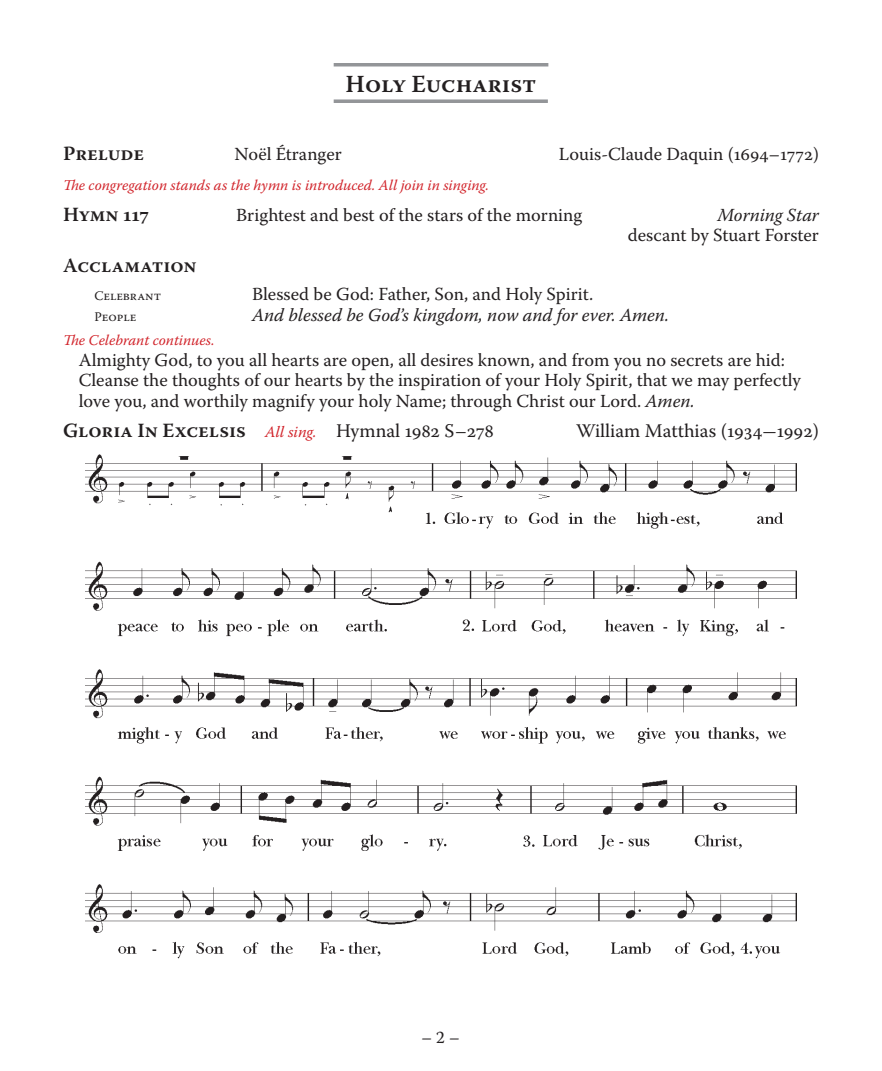
<style>
.page{position:relative;width:882px;height:1071px;background:#fff}
.page>*{position:absolute;margin:0;border:0;box-sizing:border-box;transform-origin:0 0}
._15pt_Headings{font:600 24.5px "Warnock Pro";color:#231f20}
._25_indent__both_sides{font:600 20.12px "Warnock Pro";color:#231f20}
._25_indent__both_sides-2{font:19.25px "Warnock Pro";color:#231f20}
._25_indent{font:18.38px/20.7px "Warnock Pro";color:#231f20;text-align:right}
.t1{font:italic 18.38px "Warnock Pro";color:#231f20}
.t2{font:17.5px "Warnock Pro";color:#231f20}
.t3{font:italic 14.88px "Warnock Pro";color:#d1232a}
.t4{font:13.12px "Warnock Pro";color:#231f20}
.s1{font-style:italic}
.s2{font-weight:400;font-style:italic;font-size:15.75px;color:#d1232a}
.s3{font-weight:400;font-size:19.25px}
</style>
<div class="page">
<img style="left:85px;top:454px;width:712px;height:505px">
<hr style="left:334px;top:63px;width:214px;height:3px;background:#939598">
<svg style="left:334px;top:99px;width:214px;height:4px"></svg>
<p class="_15pt_Headings" style="left:346px;top:69px;width:192px">Holy Eucharist</p>
<p class="_25_indent__both_sides" style="left:63px;top:141px;width:83px">Prelude</p>
<p class="_25_indent" style="left:234px;top:143px;width:109px">Noël Étranger</p>
<p class="_25_indent" style="left:559px;top:143px;width:262px">Louis-Claude Daquin (1694–1772)</p>
<p class="t3" style="left:63px;top:176px;width:428px">The congregation stands as the hymn is introduced. All join in singing.</p>
<p class="_25_indent__both_sides" style="left:63px;top:202px;width:88px">Hymn 117</p>
<p class="_25_indent" style="left:236px;top:204px;width:347px">Brightest and best of the stars of the morning</p>
<p class="_25_indent" style="left:628px;top:204px;width:193px"><span class="s1">Morning Star<br></span>descant by Stuart Forster</p>
<p class="_25_indent__both_sides" style="left:63px;top:253px;width:135px">Acclamation</p>
<p class="t4" style="left:94px;top:288px;width:68px">Celebrant</p>
<p class="_25_indent" style="left:252px;top:283px;width:343px">Blessed be God: Father, Son, and Holy Spirit.</p>
<p class="t4" style="left:94px;top:308px;width:43px">People</p>
<p class="t1" style="left:252px;top:303px;width:419px">And blessed be God’s kingdom, now and for ever. Amen.</p>
<p class="t3" style="left:63px;top:331px;width:153px">The Celebrant continues.</p>
<p class="_25_indent" style="left:79px;top:349px;width:724px;text-align:left">Almighty God, to you all hearts are open, all desires known, and from you no secrets are hid:<br>Cleanse the thoughts of our hearts by the inspiration of your Holy Spirit, that we may perfectly love you, and worthily magnify your holy Name; through Christ our Lord. <span class="s1">Amen.</span></p>
<p class="_25_indent__both_sides" style="left:63px;top:419px;width:433px">Gloria In Excelsis <span class="s2">All sing.</span> <span class="s3">Hymnal 1982 S–278</span></p>
<p class="_25_indent__both_sides-2" style="left:576px;top:419px;width:244px">William Matthias (1934-1992)</p>
<p class="t2" style="left:421px;top:1027px;width:40px">– 2 –</p>
</div>
